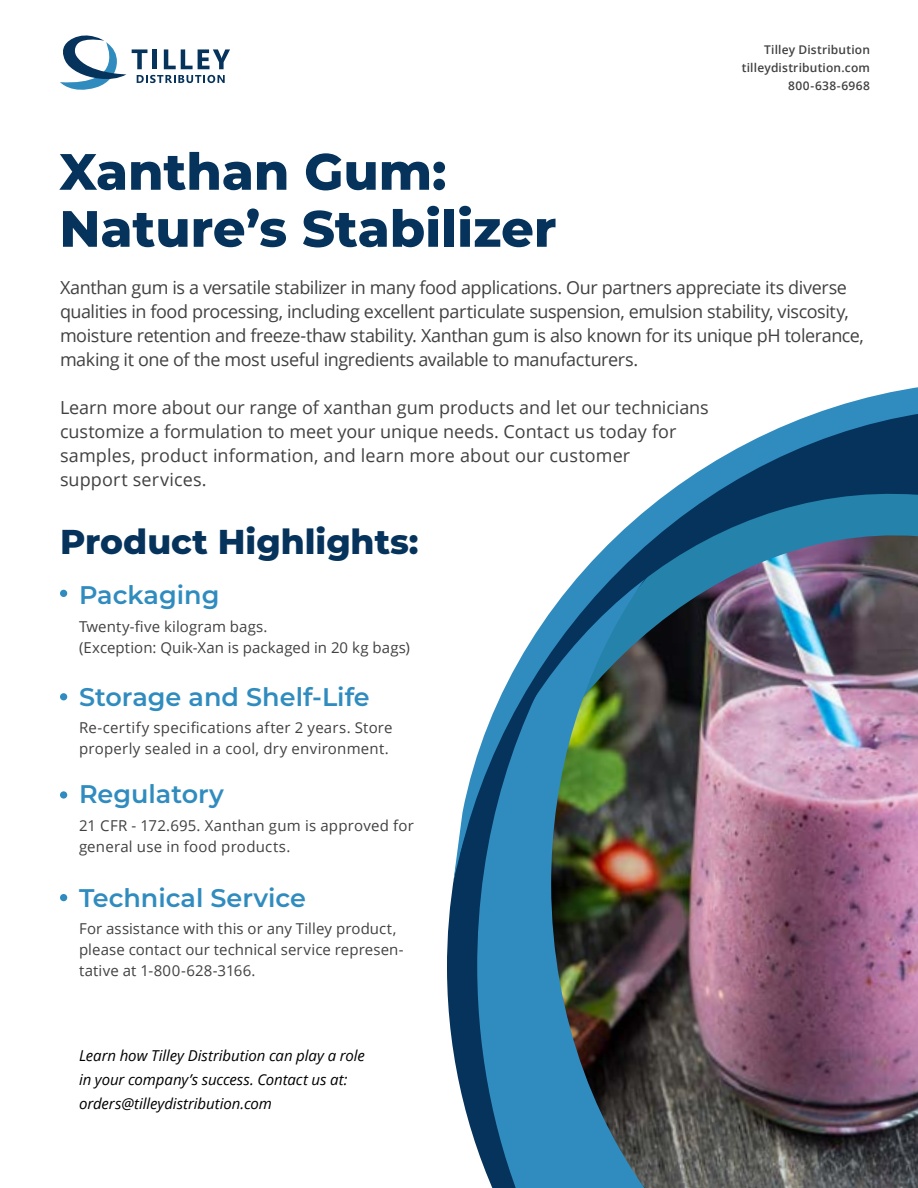
<style>
.page{position:relative;width:918px;height:1188px;background:#fff}
.page>*{position:absolute;margin:0;border:0;box-sizing:border-box;transform-origin:0 0}
.t1{font:800 51px/57px "Montserrat";color:#05335c}
.t2{font:800 34.5px "Montserrat";color:#05335c}
.t3{font:600 25.5px "Montserrat";color:#308cbf}
.t4{font:18px/24px "Open Sans";letter-spacing:-.02em;color:#414142}
.t5{font:18px/24px "Open Sans";color:#414142}
.t6{font:15px/21px "Open Sans";letter-spacing:.01em;color:#414142}
.t7{font:italic 15px/24px "Open Sans";letter-spacing:-.005em;color:#000}
.t8{font:600 12px/18px "Open Sans";letter-spacing:.015em;color:#414142;text-align:right}
</style>
<div class="page">
<svg style="left:447px;top:882px;width:461px;height:306px"></svg>
<svg style="left:476px;top:1020px;width:390px;height:168px;background:#485a6d"></svg>
<svg style="left:453px;top:387px;width:465px;height:495px"></svg>
<img style="left:460px;top:407px;width:458px;height:613px">
<svg style="left:60px;top:35px;width:170px;height:55px"></svg>
<div style="left:60px;top:590px;width:7px;height:7px;background:#308cbf;border-radius:50%"></div>
<div style="left:60px;top:693px;width:7px;height:7px;background:#308cbf;border-radius:50%"></div>
<div style="left:60px;top:791px;width:7px;height:8px;background:#308cbf;border-radius:50%"></div>
<div style="left:60px;top:894px;width:7px;height:7px;background:#308cbf;border-radius:50%"></div>
<h1 class="t1" style="left:59px;top:140px;width:499px">Xanthan Gum:<br>Nature’s Stabilizer</h1>
<p class="t8" style="left:742px;top:41px;width:130px">Tilley Distribution tilleydistribution.com<br>800-638-6968</p>
<p class="t4" style="left:60px;top:275px;width:806px">Xanthan gum is a versatile stabilizer in many food applications. Our partners appreciate its diverse qualities in food processing, including excellent particulate suspension, emulsion stability, viscosity, moisture retention and freeze-thaw stability. Xanthan gum is also known for its unique pH tolerance, making it one of the most useful ingredients available to manufacturers.</p>
<p class="t5" style="left:60px;top:395px;width:650px">Learn more about our range of xanthan gum products and let our technicians customize a formulation to meet your unique needs. Contact us today for samples, product information, and learn more about our customer<br>support services.</p>
<h2 class="t2" style="left:60px;top:516px;width:360px">Product Highlights:</h2>
<h3 class="t3" style="left:79px;top:577px;width:142px">Packaging</h3>
<p class="t6" style="left:79px;top:615px;width:333px">Twenty-five kilogram bags.<br>(Exception: Quik-Xan is packaged in 20 kg bags)</p>
<h3 class="t3" style="left:79px;top:678px;width:292px">Storage and Shelf-Life</h3>
<p class="t6" style="left:79px;top:717px;width:315px">Re-certify specifications after 2 years. Store properly sealed in a cool, dry environment.</p>
<h3 class="t3" style="left:79px;top:776px;width:147px">Regulatory</h3>
<p class="t6" style="left:79px;top:815px;width:336px">21 CFR - 172.695. Xanthan gum is approved for general use in food products.</p>
<h3 class="t3" style="left:79px;top:879px;width:229px">Technical Service</h3>
<p class="t6" style="left:79px;top:918px;width:326px">For assistance with this or any Tilley product, please contact our technical service represen&shy;tative at 1-800-628-3166.</p>
<p class="t7" style="left:79px;top:1043px;width:288px">Learn how Tilley Distribution can play a role in your company’s success. Contact us at: orders@tilleydistribution.com</p>
</div>
